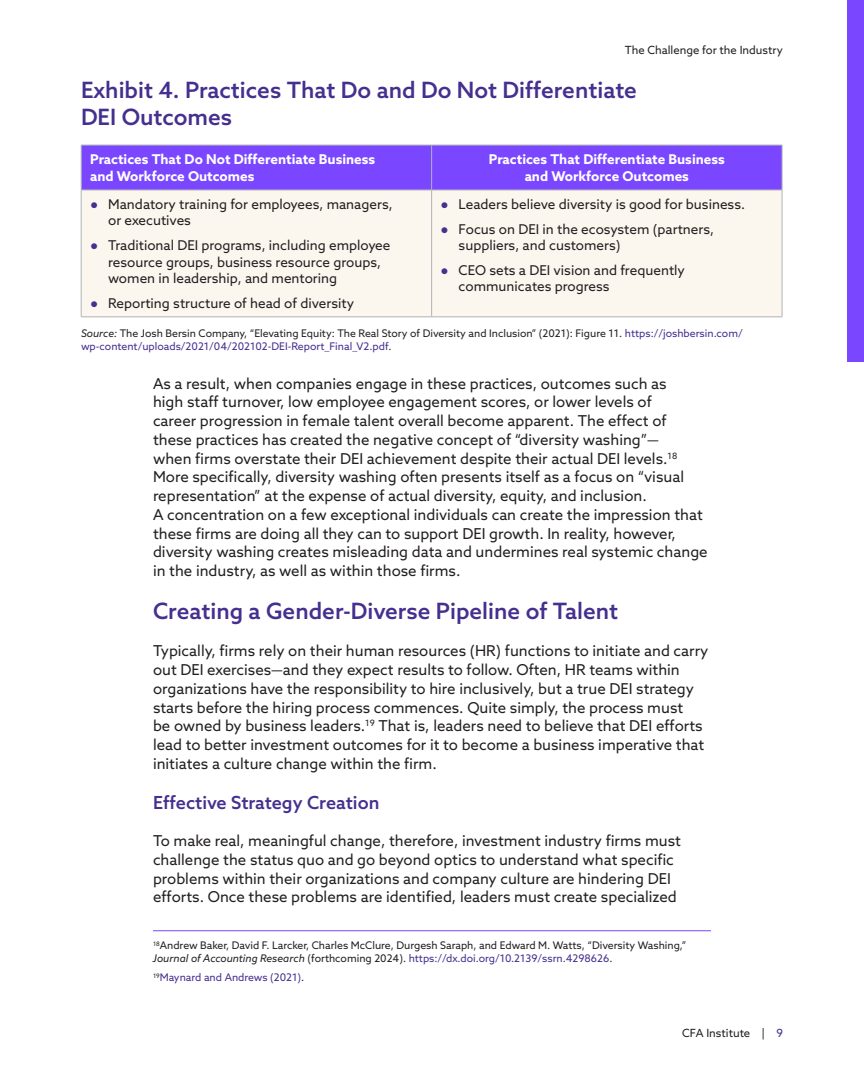
<style>
.page{position:relative;width:864px;height:1080px;background:#fff}
.page>*{position:absolute;margin:0;border:0;box-sizing:border-box;transform-origin:0 0}
.t1{font:500 22.5px/27px "Azo Sans";color:#452f8f}
.t2{font:500 18px "Azo Sans";color:#452f8f}
.t3{font:15px/18.8px "Azo Sans";color:#231f20}
.t4{font:13.5px/16.5px "Azo Sans";color:#231f20}
.t5{font:700 13.5px/16.5px "Azo Sans";color:#fff}
.t6{font:11.25px "Azo Sans";color:#231f20}
.t7{font:10.5px/12.8px "Azo Sans";color:#231f20}
.t8{font:10.5px "Azo Sans";color:#452f8f}
.s1{font-family:"Times New Roman";font-weight:700;color:#452f8f}
.s2{font-style:italic}
.s3{color:#452f8f}
.s4{color:#231f20}
</style>
<div class="page">
<div style="left:848px;top:0;width:16px;height:362px;background:#7a46ff"></div>
<hr style="left:153px;top:930px;width:558px;height:1px;background:#7a46ff">
<div style="left:82px;top:146px;width:700px;height:44px;background:#7a46ff"></div>
<div style="left:82px;top:191px;width:700px;height:126px;background:#fbf6ee"></div>
<hr style="left:81px;top:145px;width:351px;height:1px;background:#b2b3b7">
<hr style="left:81px;top:145px;width:1px;height:45px;background:#b2b3b7">
<hr style="left:432px;top:145px;width:350px;height:1px;background:#b2b3b7">
<hr style="left:431px;top:145px;width:1px;height:45px;background:#b2b3b7">
<hr style="left:782px;top:145px;width:1px;height:45px;background:#b2b3b7">
<hr style="left:81px;top:190px;width:351px;height:1px;background:#b2b3b7">
<hr style="left:81px;top:190px;width:1px;height:127px;background:#b2b3b7">
<hr style="left:432px;top:190px;width:350px;height:1px;background:#b2b3b7">
<hr style="left:431px;top:190px;width:1px;height:127px;background:#b2b3b7">
<hr style="left:782px;top:190px;width:1px;height:127px;background:#b2b3b7">
<hr style="left:81px;top:317px;width:351px;height:1px;background:#b2b3b7">
<hr style="left:432px;top:317px;width:350px;height:1px;background:#b2b3b7">
<p class="t6" style="left:625px;top:43px;width:160px">The Challenge for the Industry</p>
<h1 class="t1" style="left:81px;top:76px;width:557px">Exhibit 4. Practices That Do and Do Not Differentiate<br>DEI Outcomes</h1>
<p class="t5" style="left:90px;top:151px;width:286px">Practices That Do Not Differentiate Business and Workforce Outcomes</p>
<p class="t5" style="left:489px;top:151px;width:237px;text-align:center">Practices That Differentiate Business and Workforce Outcomes</p>
<p class="t4" style="left:108px;top:196px;width:286px;text-indent:-18px"><span class="s1">●</span> Mandatory training for employees, managers, or executives</p>
<p class="t4" style="left:108px;top:237px;width:284px;text-indent:-18px"><span class="s1">●</span> Traditional DEI programs, including employee resource groups, business resource groups, women in leadership, and mentoring</p>
<p class="t4" style="left:90px;top:295px;width:265px"><span class="s1">●</span> Reporting structure of head of diversity</p>
<p class="t4" style="left:441px;top:196px;width:306px"><span class="s1">●</span> Leaders believe diversity is good for business.</p>
<p class="t4" style="left:459px;top:220px;width:257px;text-indent:-18px"><span class="s1">●</span> Focus on DEI in the ecosystem (partners, suppliers, and customers)</p>
<p class="t4" style="left:459px;top:262px;width:228px;text-indent:-18px"><span class="s1">●</span> CEO sets a DEI vision and frequently communicates progress</p>
<p class="t7" style="left:81px;top:327px;width:663px"><span class="s2">Source:</span> The Josh Bersin Company, “Elevating Equity: The Real Story of Diversity and Inclusion” (2021): Figure 11. <span class="s3">https://joshbersin.com/ wp-content/uploads/2021/04/202102-DEI-Report_Final_V2.pdf</span>.</p>
<p class="t3" style="left:153px;top:374px;width:556px">As a result, when companies engage in these practices, outcomes such as<br>high staff turnover, low employee engagement scores, or lower levels of<br>career progression in female talent overall become apparent. The effect of these practices has created the negative concept of “diversity washing”—<br>when firms overstate their DEI achievement despite their actual DEI levels.<sup>18<br></sup>More specifically, diversity washing often presents itself as a focus on “visual representation” at the expense of actual diversity, equity, and inclusion.<br>A concentration on a few exceptional individuals can create the impression that these firms are doing all they can to support DEI growth. In reality, however, diversity washing creates misleading data and undermines real systemic change in the industry, as well as within those firms.</p>
<h1 class="t1" style="left:153px;top:597px;width:467px">Creating a Gender-Diverse Pipeline of Talent</h1>
<p class="t3" style="left:153px;top:641px;width:557px">Typically, firms rely on their human resources (HR) functions to initiate and carry out DEI exercises—and they expect results to follow. Often, HR teams within organizations have the responsibility to hire inclusively, but a true DEI strategy starts before the hiring process commences. Quite simply, the process must<br>be owned by business leaders.<sup>19</sup> That is, leaders need to believe that DEI efforts lead to better investment outcomes for it to become a business imperative that initiates a culture change within the firm.</p>
<p class="t2" style="left:153px;top:790px;width:228px">Effective Strategy Creation</p>
<p class="t3" style="left:153px;top:831px;width:530px">To make real, meaningful change, therefore, investment industry firms must challenge the status quo and go beyond optics to understand what specific problems within their organizations and company culture are hindering DEI efforts. Once these problems are identified, leaders must create specialized</p>
<p class="t7" style="left:153px;top:939px;width:535px"><sup>18</sup>Andrew Baker, David F. Larcker, Charles McClure, Durgesh Saraph, and Edward M. Watts, “Diversity Washing,”<br><span class="s2">Journal of Accounting Research</span> (forthcoming 2024). <span class="s3">https://dx.doi.org/10.2139/ssrn.4298626</span>.</p>
<p class="t8" style="left:153px;top:970px;width:153px"><sup>19</sup>Maynard and Andrews (2021)<span class="s4">.</span></p>
<p class="t6" style="left:682px;top:1026px;width:102px">CFA Institute | <span class="s3">9</span></p>
</div>
